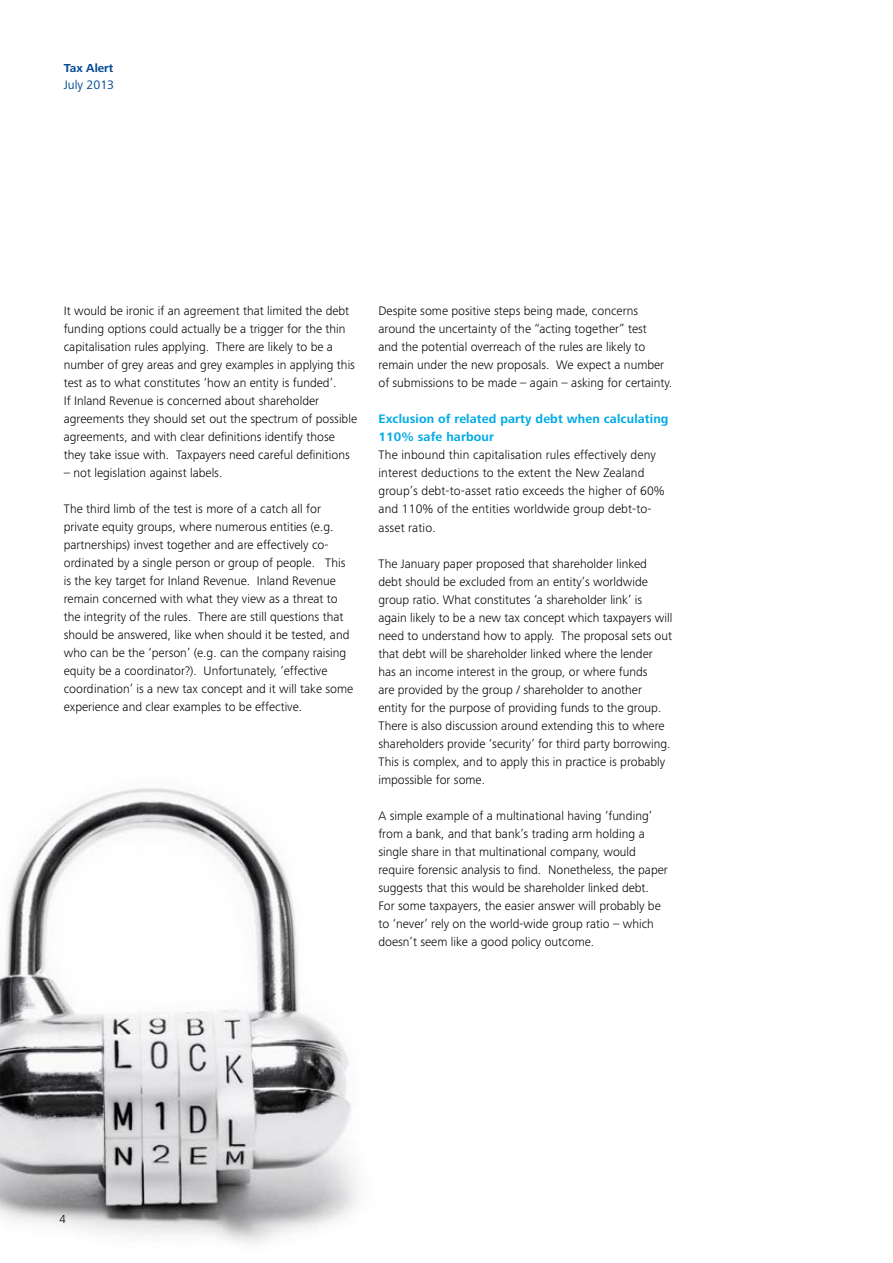
<style>
.page{position:relative;width:893px;height:1263px;background:#fff}
.page>*{position:absolute;margin:0;border:0;box-sizing:border-box;transform-origin:0 0}
.t1{font:300 12.75px/18px "Frutiger Next Pro";color:#000}
.t2{font:700 12.75px/18px "Frutiger Next Pro";letter-spacing:.01em;color:#00aae7}
.t3{font:12.75px "Frutiger Next Pro";color:#004a94}
.t4{font:700 12px "Frutiger Next Pro";color:#004a94}
.t5{font:300 12px "Frutiger Next Pro";color:#000}
</style>
<div class="page">
<img style="left:0;top:788px;width:357px;height:455px">
<p class="t4" style="left:64px;top:62px;width:51px">Tax Alert</p>
<p class="t3" style="left:64px;top:77px;width:52px">July 2013</p>
<p class="t1" style="left:64px;top:302px;width:295px">It would be ironic if an agreement that limited the debt funding options could actually be a trigger for the thin capitalisation rules applying. There are likely to be a number of grey areas and grey examples in applying this test as to what constitutes ‘how an entity is funded’.<br>If Inland Revenue is concerned about shareholder agreements they should set out the spectrum of possible agreements, and with clear definitions identify those they take issue with. Taxpayers need careful definitions</p>
<p class="t1" style="left:64px;top:464px;width:160px">– not legislation against labels.</p>
<p class="t1" style="left:64px;top:500px;width:291px">The third limb of the test is more of a catch all for private equity groups, where numerous entities (e.g. partnerships) invest together and are effectively co&shy;ordinated by a single person or group of people. This is the key target for Inland Revenue. Inland Revenue remain concerned with what they view as a threat to the integrity of the rules. There are still questions that should be answered, like when should it be tested, and who can be the ‘person’ (e.g. can the company raising equity be a coordinator?). Unfortunately, ‘effective coordination’ is a new tax concept and it will take some experience and clear examples to be effective.</p>
<p class="t1" style="left:378px;top:302px;width:295px">Despite some positive steps being made, concerns around the uncertainty of the “acting together” test<br>and the potential overreach of the rules are likely to remain under the new proposals. We expect a number of submissions to be made – again – asking for certainty.</p>
<p class="t2" style="left:378px;top:410px;width:292px">Exclusion of related party debt when calculating<br>110% safe harbour</p>
<p class="t1" style="left:378px;top:446px;width:288px">The inbound thin capitalisation rules effectively deny interest deductions to the extent the New Zealand group’s debt-to-asset ratio exceeds the higher of 60% and 110% of the entities worldwide group debt-to&shy;asset ratio.</p>
<p class="t1" style="left:378px;top:554px;width:295px">The January paper proposed that shareholder linked debt should be excluded from an entity’s worldwide group ratio. What constitutes ‘a shareholder link’ is again likely to be a new tax concept which taxpayers will need to understand how to apply. The proposal sets out that debt will be shareholder linked where the lender has an income interest in the group, or where funds<br>are provided by the group / shareholder to another entity for the purpose of providing funds to the group.<br>There is also discussion around extending this to where shareholders provide ‘security’ for third party borrowing.<br>This is complex, and to apply this in practice is probably impossible for some.</p>
<p class="t1" style="left:378px;top:806px;width:291px">A simple example of a multinational having ‘funding’ from a bank, and that bank’s trading arm holding a single share in that multinational company, would require forensic analysis to find. Nonetheless, the paper suggests that this would be shareholder linked debt.<br>For some taxpayers, the easier answer will probably be to ‘never’ rely on the world-wide group ratio – which doesn’t seem like a good policy outcome.</p>
<p class="t5" style="left:60px;top:1212px;width:8px">4</p>
</div>
